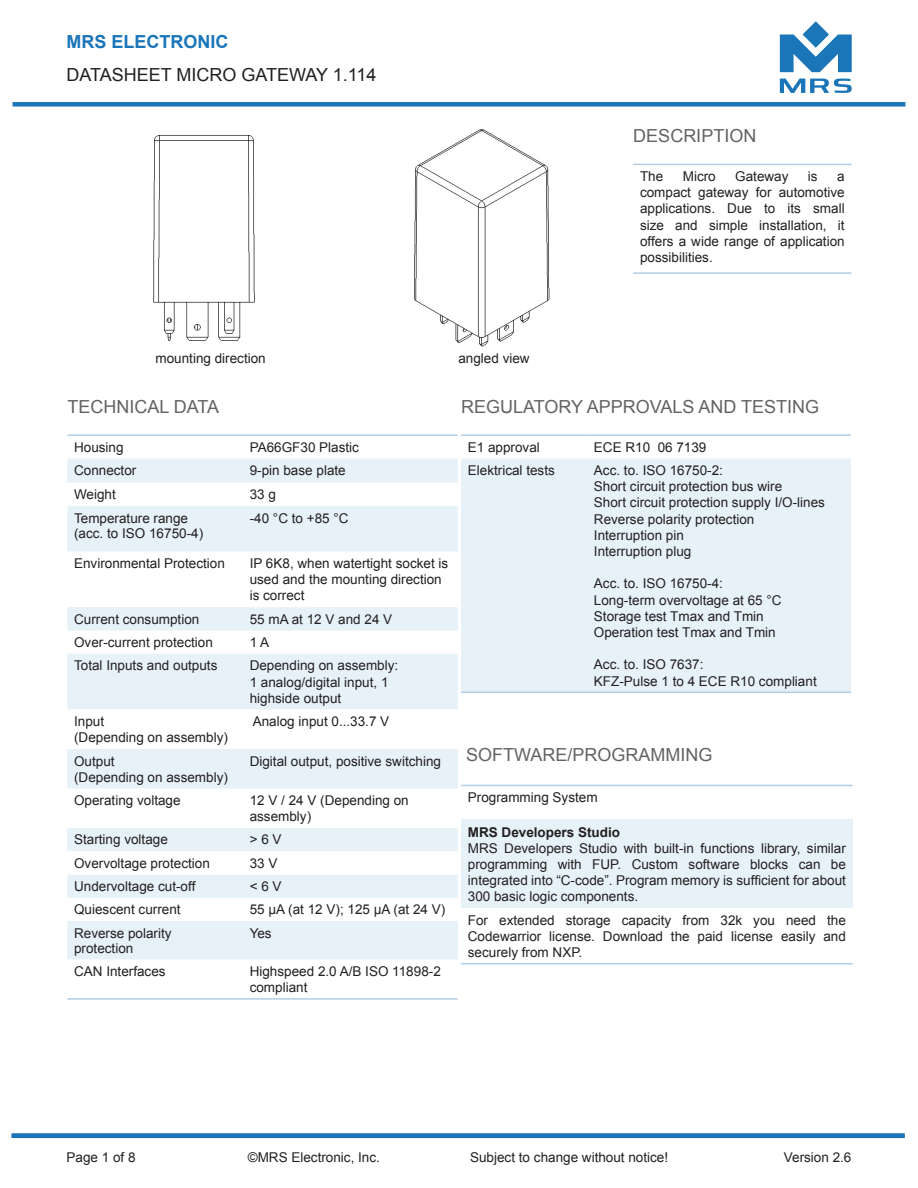
<style>
.page{position:relative;width:918px;height:1188px;background:#fff}
.page>*{position:absolute;margin:0;border:0;box-sizing:border-box;transform-origin:0 0}
.t1{font:18px "Arial";color:#636366}
.t2{font:18px "Arial";color:#231f20}
.t3{font:700 18px "Arial";color:#1b76b9}
.Text{font:13.5px/16.2px "Arial";color:#231f20;text-align:justify}
.Text-2{font:700 13.5px "Arial";color:#231f20}
</style>
<div class="page">
<div style="left:13px;top:102px;width:892px;height:5px;background:#1b76b9"></div>
<svg style="left:780px;top:79px;width:72px;height:14px"></svg>
<svg style="left:780px;top:21px;width:72px;height:51px"></svg>
<img style="left:153px;top:135px;width:102px;height:206px">
<img style="left:414px;top:129px;width:136px;height:218px">
<div style="left:12px;top:1133px;width:893px;height:5px;background:#1b76b9"></div>
<svg style="left:67px;top:458px;width:391px;height:501px;fill:#e6f1f8"></svg>
<hr style="left:67px;top:434px;width:176px;height:2px;background:#b2cee5">
<hr style="left:243px;top:434px;width:215px;height:2px;background:#b2cee5">
<hr style="left:67px;top:998px;width:176px;height:2px;background:#b2cee5">
<hr style="left:243px;top:998px;width:215px;height:2px;background:#b2cee5">
<div style="left:461px;top:458px;width:390px;height:234px;background:#e6f1f8"></div>
<hr style="left:461px;top:434px;width:126px;height:2px;background:#b2cee5">
<hr style="left:587px;top:434px;width:264px;height:2px;background:#b2cee5">
<hr style="left:461px;top:692px;width:126px;height:1px;background:#b2cee5">
<hr style="left:587px;top:692px;width:264px;height:1px;background:#b2cee5">
<div style="left:461px;top:820px;width:392px;height:88px;background:#e6f1f8"></div>
<hr style="left:461px;top:785px;width:392px;height:1px;background:#b2cee5">
<hr style="left:461px;top:963px;width:392px;height:1px;background:#b2cee5">
<hr style="left:633px;top:164px;width:218px;height:1px;background:#b2cee5">
<hr style="left:633px;top:272px;width:218px;height:2px;background:#b2cee5">
<h1 class="t3" style="left:67px;top:29px;width:163px">MRS ELECTRONIC</h1>
<h1 class="t2" style="left:67px;top:63px;width:312px">DATASHEET MICRO GATEWAY 1.114</h1>
<p class="Text" style="left:156px;top:350px;width:112px">mounting direction</p>
<p class="Text" style="left:458px;top:350px;width:73px">angled view</p>
<p class="t1" style="left:633px;top:124px;width:125px">DESCRIPTION</p>
<p class="Text" style="left:640px;top:168px;width:25px">The</p>
<p class="Text" style="left:683px;top:168px;width:34px">Micro</p>
<p class="Text" style="left:735px;top:168px;width:55px">Gateway</p>
<p class="Text" style="left:808px;top:168px;width:11px">is</p>
<p class="Text" style="left:640px;top:168px;width:206px;text-indent:197px">a compact gateway for automotive applications. Due to its small size and simple installation, it offers a wide range of application possibilities.</p>
<p class="t1" style="left:67px;top:395px;width:153px">TECHNICAL DATA</p>
<p class="Text" style="left:74px;top:439px;width:51px">Housing</p>
<p class="Text" style="left:250px;top:439px;width:111px">PA66GF30 Plastic</p>
<p class="Text" style="left:74px;top:462px;width:64px">Connector</p>
<p class="Text" style="left:250px;top:462px;width:98px">9-pin base plate</p>
<p class="Text" style="left:74px;top:487px;width:43px">Weight</p>
<p class="Text" style="left:250px;top:487px;width:28px">33 g</p>
<p class="Text" style="left:74px;top:510px;width:116px">Temperature range</p>
<p class="Text" style="left:74px;top:525px;width:131px">(acc. to ISO 16750-4)</p>
<p class="Text" style="left:250px;top:510px;width:100px">-40 °C to +85 °C</p>
<p class="Text" style="left:74px;top:555px;width:152px">Environmental Protection</p>
<p class="Text" style="left:250px;top:555px;width:200px">IP 6K8, when watertight socket is</p>
<p class="Text" style="left:250px;top:572px;width:194px">used and the mounting direction</p>
<p class="Text" style="left:250px;top:588px;width:56px">is correct</p>
<p class="Text" style="left:74px;top:611px;width:127px">Current consumption</p>
<p class="Text" style="left:250px;top:611px;width:144px">55 mA at 12 V and 24 V</p>
<p class="Text" style="left:74px;top:634px;width:140px">Over-current protection</p>
<p class="Text" style="left:250px;top:634px;width:21px">1 A</p>
<p class="Text" style="left:74px;top:658px;width:145px">Total Inputs and outputs</p>
<p class="Text" style="left:250px;top:658px;width:150px">Depending on assembly:</p>
<p class="Text" style="left:250px;top:674px;width:140px">1 analog/digital input, 1</p>
<p class="Text" style="left:250px;top:690px;width:93px">highside output</p>
<p class="Text" style="left:74px;top:713px;width:32px">Input</p>
<p class="Text" style="left:74px;top:730px;width:155px">(Depending on assembly)</p>
<p class="Text" style="left:253px;top:713px;width:138px">Analog input 0...33.7 V</p>
<p class="Text" style="left:74px;top:753px;width:42px">Output</p>
<p class="Text" style="left:74px;top:769px;width:155px">(Depending on assembly)</p>
<p class="Text" style="left:250px;top:753px;width:193px">Digital output, positive switching</p>
<p class="Text" style="left:74px;top:792px;width:108px">Operating voltage</p>
<p class="Text" style="left:250px;top:792px;width:161px">12 V / 24 V (Depending on</p>
<p class="Text" style="left:250px;top:809px;width:63px">assembly)</p>
<p class="Text" style="left:74px;top:832px;width:95px">Starting voltage</p>
<p class="Text" style="left:250px;top:832px;width:33px">&gt; 6 V</p>
<p class="Text" style="left:74px;top:855px;width:137px">Overvoltage protection</p>
<p class="Text" style="left:250px;top:855px;width:29px">33 V</p>
<p class="Text" style="left:74px;top:878px;width:123px">Undervoltage cut-off</p>
<p class="Text" style="left:250px;top:878px;width:33px">&lt; 6 V</p>
<p class="Text" style="left:74px;top:902px;width:108px">Quiescent current</p>
<p class="Text" style="left:250px;top:902px;width:197px">55 µA (at 12 V); 125 µA (at 24 V)</p>
<p class="Text" style="left:74px;top:925px;width:99px">Reverse polarity</p>
<p class="Text" style="left:74px;top:940px;width:61px">protection</p>
<p class="Text" style="left:250px;top:925px;width:24px">Yes</p>
<p class="Text" style="left:74px;top:963px;width:93px">CAN Interfaces</p>
<p class="Text" style="left:250px;top:963px;width:193px">Highspeed 2.0 A/B ISO 11898-2 compliant</p>
<p class="t1" style="left:461px;top:395px;width:360px">REGULATORY APPROVALS AND TESTING</p>
<p class="Text" style="left:468px;top:439px;width:74px">E1 approval</p>
<p class="Text" style="left:594px;top:439px;width:114px">ECE R10 06 7139</p>
<p class="Text" style="left:468px;top:462px;width:89px">Elektrical tests</p>
<p class="Text" style="left:594px;top:462px;width:131px">Acc. to. ISO 16750-2:</p>
<p class="Text" style="left:594px;top:479px;width:190px">Short circuit protection bus wire</p>
<p class="Text" style="left:594px;top:495px;width:233px">Short circuit protection supply I/O-lines</p>
<p class="Text" style="left:594px;top:511px;width:162px">Reverse polarity protection</p>
<p class="Text" style="left:594px;top:527px;width:92px">Interruption pin</p>
<p class="Text" style="left:594px;top:543px;width:99px">Interruption plug</p>
<p class="Text" style="left:594px;top:576px;width:131px">Acc. to. ISO 16750-4:</p>
<p class="Text" style="left:594px;top:592px;width:189px">Long-term overvoltage at 65 °C</p>
<p class="Text" style="left:594px;top:608px;width:171px">Storage test Tmax and Tmin</p>
<p class="Text" style="left:594px;top:624px;width:183px">Operation test Tmax and Tmin</p>
<p class="Text" style="left:594px;top:657px;width:111px">Acc. to. ISO 7637:</p>
<p class="Text" style="left:594px;top:673px;width:224px">KFZ-Pulse 1 to 4 ECE R10 compliant</p>
<p class="t1" style="left:466px;top:743px;width:248px">SOFTWARE/PROGRAMMING</p>
<p class="Text" style="left:468px;top:789px;width:131px">Programming System</p>
<p class="Text-2" style="left:468px;top:823px;width:154px">MRS Developers Studio</p>
<p class="Text" style="left:468px;top:840px;width:380px">MRS Developers Studio with built-in functions library, similar programming with FUP. Custom software blocks can be integrated into “C-code”. Program memory is sufficient for about 300 basic logic components.</p>
<p class="Text" style="left:468px;top:912px;width:380px">For extended storage capacity from 32k you need the Codewarrior license. Download the paid license easily and securely from NXP.</p>
<p class="Text" style="left:67px;top:1149px;width:71px">Page 1 of 8</p>
<p class="Text" style="left:248px;top:1149px;width:134px">©MRS Electronic, Inc.</p>
<p class="Text" style="left:470px;top:1149px;width:200px">Subject to change without notice!</p>
<p class="Text" style="left:784px;top:1149px;width:69px">Version 2.6</p>
</div>
